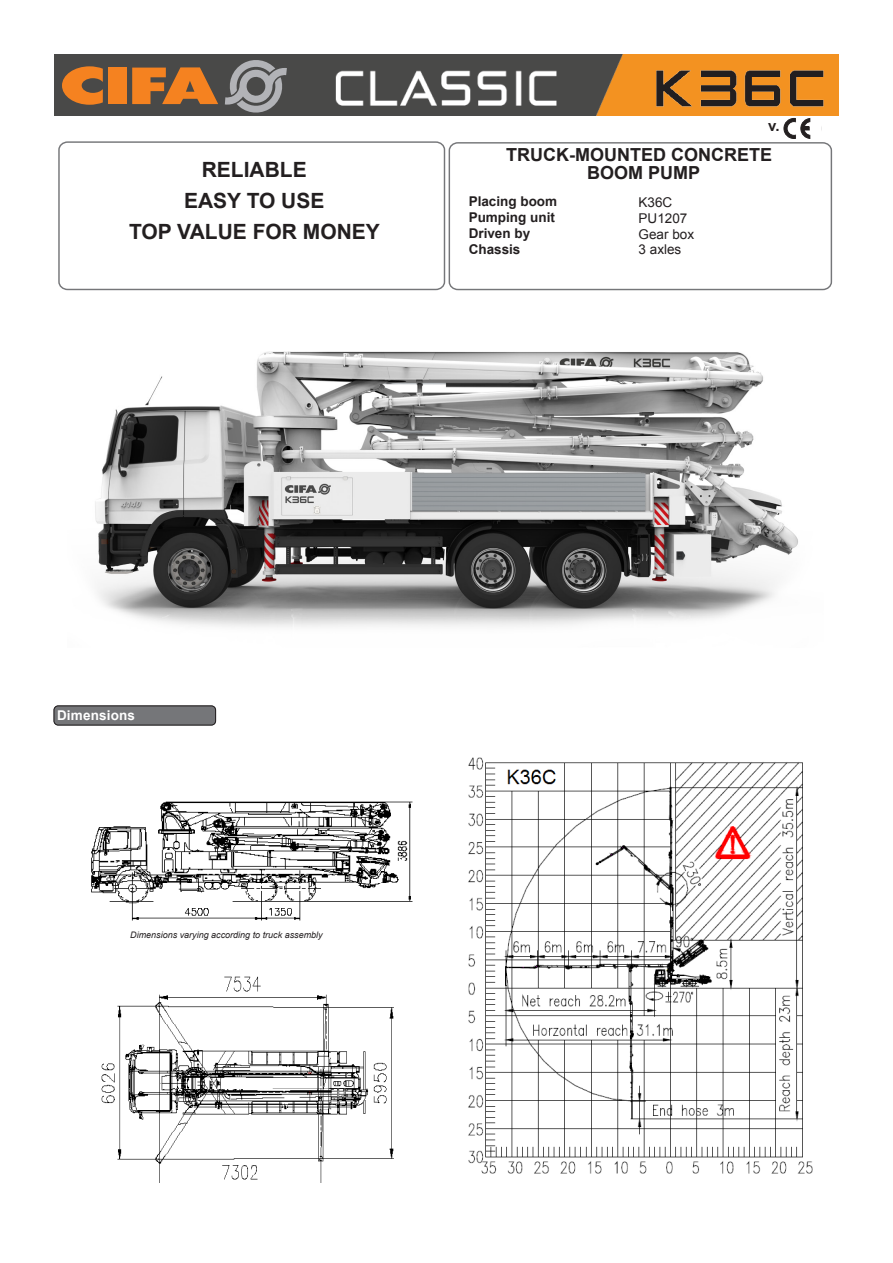
<style>
.page{position:relative;width:893px;height:1263px;background:#fff}
.page>*{position:absolute;margin:0;border:0;box-sizing:border-box;transform-origin:0 0}
.t1{font:700 21px/31.2px "Arial";color:#231f20;text-align:center}
.testi_descrittivi{font:700 18px/18px "Arial";color:#231f20;text-align:center}
.t2{font:700 15px "Arial";color:#231f20}
.testi_descrittivi-2{font:700 13.5px "Arial";color:#231f20}
.testi_descrittivi-3{font:13.5px "Arial";color:#231f20}
.t3{font:700 13.5px "Arial";letter-spacing:.015em;color:#fff}
.testi_descrittivi-4{font:italic 9px "Arial";color:#231f20}
</style>
<div class="page">
<img style="left:91px;top:801px;width:322px;height:120px">
<img style="left:101px;top:976px;width:293px;height:206px">
<img style="left:468px;top:757px;width:345px;height:417px">
<div style="left:58px;top:141px;width:387px;height:149px;border:1px solid #757679;border-radius:8px"></div>
<img style="left:54px;top:54px;width:785px;height:61px">
<svg style="left:62px;top:66px;width:41px;height:39px;background:#bb6e2d"></svg>
<div style="left:108px;top:68px;width:19px;height:36px;background:#f58220"></div>
<svg style="left:132px;top:67px;width:86px;height:37px;background:#be6f2c"></svg>
<svg style="left:225px;top:57px;width:62px;height:58px;background:#7a7a7b"></svg>
<img style="left:648px;top:65px;width:188px;height:55px">
<img style="left:95px;top:351px;width:703px;height:276px">
<div style="left:784px;top:118px;width:20px;height:20px;background:#231f20;border-radius:50%"></div>
<div style="left:784px;top:118px;width:20px;height:21px;border:1px solid #231f20;border-radius:50%"></div>
<div style="left:787px;top:122px;width:14px;height:13px;background:#fff;border-radius:50%"></div>
<div style="left:787px;top:122px;width:14px;height:13px;border:1px solid #231f20;border-radius:50%"></div>
<svg style="left:796px;top:118px;width:11px;height:21px"></svg>
<div style="left:801px;top:118px;width:20px;height:20px;background:#231f20;border-radius:50%"></div>
<div style="left:801px;top:118px;width:20px;height:21px;border:1px solid #231f20;border-radius:50%"></div>
<svg style="left:804px;top:122px;width:14px;height:13px"></svg>
<div style="left:804px;top:122px;width:14px;height:13px;border:1px solid #231f20;border-radius:50%"></div>
<div style="left:811px;top:118px;width:10px;height:22px;background:#fff"></div>
<svg style="left:804px;top:127px;width:5px;height:3px"></svg>
<div style="left:449px;top:142px;width:383px;height:148px;border:1px solid #757679;border-radius:8px"></div>
<div style="left:54px;top:706px;width:162px;height:19px;background:#757679;border-radius:4px"></div>
<div style="left:54px;top:706px;width:162px;height:19px;border:1px solid #231f20;border-radius:4px"></div>
<h1 class="t1" style="left:129px;top:155px;width:252px">RELIABLE<br>EASY TO USE<br>TOP VALUE FOR MONEY</h1>
<h3 class="t2" style="left:768px;top:116px;width:13px">v.</h3>
<p class="testi_descrittivi" style="left:506px;top:146px;width:267px">TRUCK-MOUNTED CONCRETE<br>BOOM PUMP</p>
<p class="testi_descrittivi-2" style="left:469px;top:193px;width:90px">Placing boom</p>
<p class="testi_descrittivi-2" style="left:469px;top:208px;width:88px">Pumping unit</p>
<p class="testi_descrittivi-2" style="left:469px;top:224px;width:63px">Driven by</p>
<p class="testi_descrittivi-2" style="left:469px;top:240px;width:53px">Chassis</p>
<p class="testi_descrittivi-3" style="left:639px;top:194px;width:35px">K36C</p>
<p class="testi_descrittivi-3" style="left:639px;top:209px;width:50px">PU1207</p>
<p class="testi_descrittivi-3" style="left:639px;top:225px;width:57px">Gear box</p>
<p class="testi_descrittivi-3" style="left:639px;top:241px;width:44px">3 axles</p>
<p class="t3" style="left:57px;top:706px;width:80px">Dimensions</p>
<p class="testi_descrittivi-4" style="left:130px;top:929px;width:194px">Dimensions varying according to truck assembly</p>
</div>
